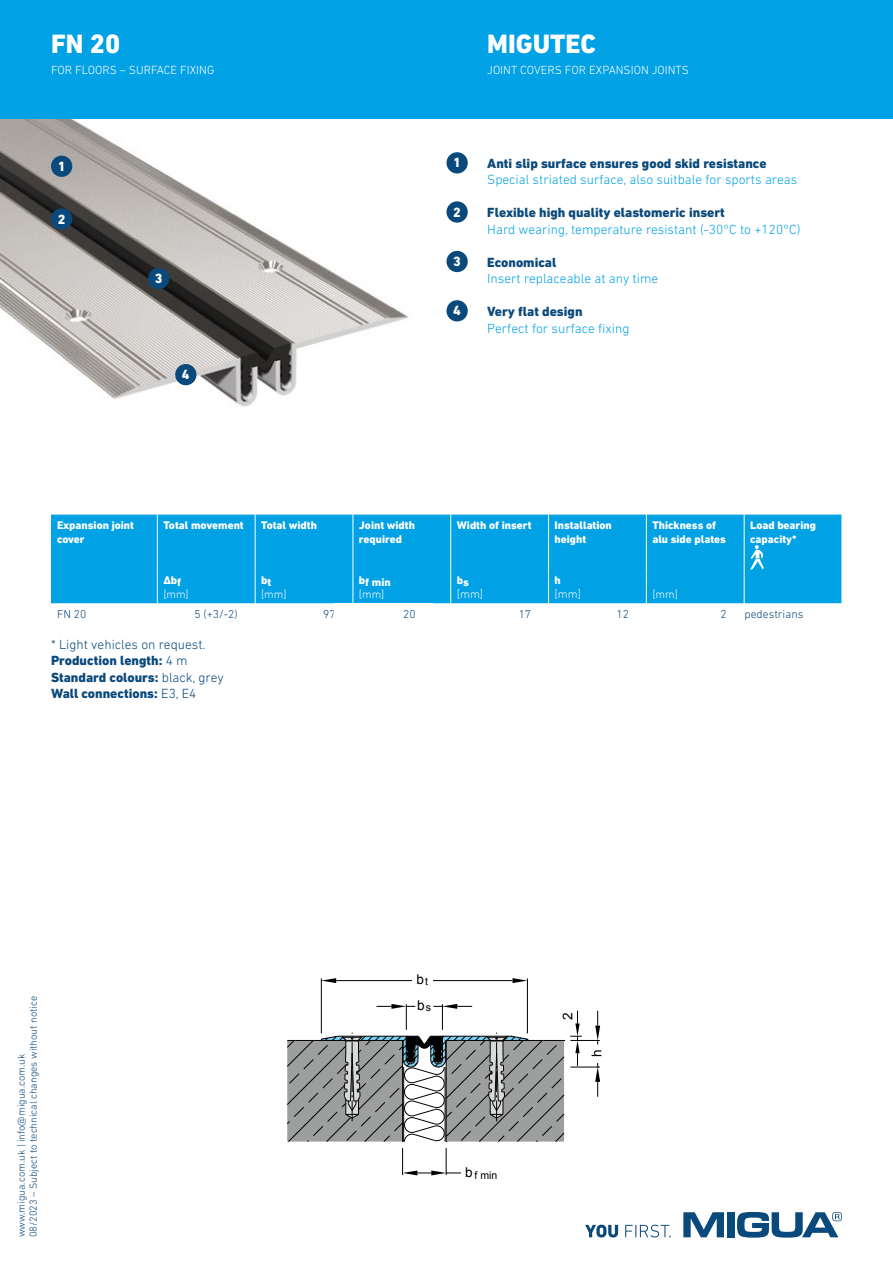
<style>
.page{position:relative;width:893px;height:1263px;background:#fff}
.page>*{position:absolute;margin:0;border:0;box-sizing:border-box;transform-origin:0 0}
.t1{font:800 27px "DIN Next LT Pro";color:#fff}
.t2{font:800 13.65px "DIN Next LT Pro";color:#fff}
.t3{font:800 13.5px/16.5px "DIN Next LT Pro";color:#0a497b}
.t4{font:300 13.5px "DIN Next LT Pro";color:#00a1e5}
.t5{font:13.5px/25.7px "Arial";color:#000}
.t6{font:300 12px "DIN Next LT Pro";color:#fff}
.t7{font:300 11.7px "DIN Next LT Pro";color:#0a497b}
.t8{font:300 11.7px "DIN Next LT Pro";color:#fff}
.t9{font:800 11.25px/13.5px "DIN Next LT Pro";color:#fff}
.t10{font:300 11.25px "DIN Next LT Pro";color:#fff}
.t11{font:300 10.5px/12px "DIN Next LT Pro";color:#0a497b}
.t12{font:10.5px "Arial";color:#000}
.s1{font-weight:300}
.s2{font-size:13.5px}
</style>
<div class="page">
<svg style="left:683px;top:1212px;width:41px;height:25px"></svg>
<div style="left:727px;top:1212px;width:8px;height:25px;background:#0a497b"></div>
<svg style="left:737px;top:1212px;width:105px;height:25px"></svg>
<svg style="left:585px;top:1224px;width:86px;height:13px"></svg>
<img style="left:0;top:119px;width:408px;height:288px">
<hr style="left:527px;top:978px;width:1px;height:55px;background:#000">
<hr style="left:321px;top:978px;width:1px;height:55px;background:#000">
<hr style="left:433px;top:980px;width:79px;height:1px;background:#000">
<hr style="left:336px;top:980px;width:76px;height:1px;background:#000">
<svg style="left:512px;top:978px;width:15px;height:5px"></svg>
<svg style="left:321px;top:978px;width:15px;height:5px"></svg>
<hr style="left:570px;top:1040px;width:30px;height:1px;background:#000">
<hr style="left:570px;top:1067px;width:30px;height:1px;background:#000">
<svg style="left:595px;top:1011px;width:5px;height:33px"></svg>
<svg style="left:595px;top:1063px;width:5px;height:34px"></svg>
<svg style="left:402px;top:1148px;width:59px;height:27px"></svg>
<svg style="left:287px;top:1004px;width:295px;height:138px"></svg>
<div style="left:0;top:0;width:893px;height:119px;background:#00a1e5"></div>
<div style="left:51px;top:156px;width:21px;height:21px;background:#0a497b;border-radius:50%"></div>
<div style="left:446px;top:152px;width:22px;height:21px;background:#0a497b;border-radius:50%"></div>
<div style="left:51px;top:208px;width:21px;height:22px;background:#0a497b;border-radius:50%"></div>
<div style="left:446px;top:201px;width:22px;height:22px;background:#0a497b;border-radius:50%"></div>
<div style="left:148px;top:268px;width:21px;height:21px;background:#0a497b;border-radius:50%"></div>
<div style="left:446px;top:251px;width:22px;height:21px;background:#0a497b;border-radius:50%"></div>
<div style="left:175px;top:364px;width:21px;height:21px;background:#0a497b;border-radius:50%"></div>
<div style="left:446px;top:300px;width:22px;height:21px;background:#0a497b;border-radius:50%"></div>
<div style="left:51px;top:515px;width:791px;height:60px;background:#00a1e5"></div>
<hr style="left:353px;top:515px;width:1px;height:60px;background:#fff">
<hr style="left:157px;top:515px;width:1px;height:60px;background:#fff">
<hr style="left:450px;top:515px;width:1px;height:60px;background:#fff">
<hr style="left:548px;top:515px;width:1px;height:60px;background:#fff">
<hr style="left:646px;top:515px;width:1px;height:60px;background:#fff">
<hr style="left:744px;top:515px;width:1px;height:60px;background:#fff">
<hr style="left:255px;top:515px;width:1px;height:60px;background:#fff">
<svg style="left:750px;top:545px;width:14px;height:24px"></svg>
<div style="left:51px;top:575px;width:791px;height:29px;background:#00a1e5"></div>
<h1 class="t1" style="left:51px;top:28px;width:71px">FN 20</h1>
<p class="t6" style="left:51px;top:63px;width:165px">FOR FLOORS – SURFACE FIXING</p>
<h1 class="t1" style="left:487px;top:28px;width:110px">MIGUTEC</h1>
<p class="t6" style="left:487px;top:63px;width:203px">JOINT COVERS FOR EXPANSION JOINTS</p>
<p class="t2" style="left:58px;top:158px;width:9px">1</p>
<p class="t2" style="left:453px;top:155px;width:9px">1</p>
<p class="t2" style="left:58px;top:211px;width:9px">2</p>
<p class="t2" style="left:155px;top:270px;width:9px">3</p>
<p class="t2" style="left:182px;top:366px;width:9px">4</p>
<p class="t2" style="left:453px;top:204px;width:9px">2</p>
<p class="t2" style="left:453px;top:253px;width:9px">3</p>
<p class="t2" style="left:453px;top:303px;width:9px">4</p>
<p class="t3" style="left:487px;top:155px;width:281px">Anti slip surface ensures good skid resistance</p>
<p class="t4" style="left:487px;top:172px;width:311px">Special striated surface, also suitbale for sports areas</p>
<p class="t3" style="left:487px;top:205px;width:239px">Flexible high quality elastomeric insert</p>
<p class="t4" style="left:487px;top:222px;width:315px">Hard wearing, temperature resistant (-30°C to +120°C)</p>
<p class="t3" style="left:487px;top:254px;width:71px">Economical</p>
<p class="t4" style="left:487px;top:271px;width:172px">Insert replaceable at any time</p>
<p class="t3" style="left:487px;top:303px;width:97px">Very flat design</p>
<p class="t4" style="left:487px;top:321px;width:144px">Perfect for surface fixing</p>
<p class="t9" style="left:57px;top:518px;width:78px">Expansion joint cover</p>
<p class="t9" style="left:163px;top:518px;width:82px">Total movement</p>
<p class="t9" style="left:261px;top:518px;width:57px">Total width</p>
<p class="t9" style="left:359px;top:518px;width:58px">Joint width required</p>
<p class="t9" style="left:457px;top:518px;width:76px">Width of insert</p>
<p class="t9" style="left:555px;top:518px;width:59px">Installation height</p>
<p class="t9" style="left:652px;top:518px;width:75px">Thickness of alu side plates</p>
<p class="t9" style="left:750px;top:518px;width:67px">Load bearing capacity*</p>
<p class="t9" style="left:163px;top:573px;width:19px">∆bf</p>
<p class="t10" style="left:163px;top:587px;width:27px">[mm]</p>
<p class="t9" style="left:261px;top:574px;width:12px">bt</p>
<p class="t10" style="left:261px;top:587px;width:27px">[mm]</p>
<p class="t9" style="left:359px;top:576px;width:33px">bf min</p>
<p class="t10" style="left:359px;top:587px;width:27px">[mm]</p>
<p class="t9" style="left:457px;top:574px;width:14px">bs</p>
<p class="t8" style="left:457px;top:587px;width:28px">[mm]</p>
<p class="t9" style="left:555px;top:573px;width:8px">h</p>
<p class="t8" style="left:555px;top:587px;width:28px">[mm]</p>
<p class="t10" style="left:652px;top:587px;width:27px">[mm]</p>
<p class="t7" style="left:57px;top:607px;width:31px">FN 20</p>
<p class="t7" style="left:194px;top:607px;width:45px">5 (+3/-2)</p>
<p class="t7" style="left:323px;top:607px;width:14px">97</p>
<p class="t7" style="left:403px;top:607px;width:14px">20</p>
<p class="t7" style="left:519px;top:607px;width:14px">17</p>
<p class="t7" style="left:616px;top:607px;width:14px">12</p>
<p class="t7" style="left:720px;top:607px;width:8px">2</p>
<p class="t7" style="left:744px;top:607px;width:60px">pedestrians</p>
<p class="t3" style="left:51px;top:636px;width:174px"><span class="s1">* Light vehicles on request.<br></span>Production length: <span class="s1">4 m<br></span>Standard colours: <span class="s1">black, grey<br></span>Wall connections: <span class="s1">E3, E4</span></p>
<p class="t11" style="left:15px;top:1237px;width:243px;rotate:-90deg">www.migua.com.uk | info@migua.com.uk<br>08/2023 – Subject to technical changes without notice</p>
<p class="t5" style="left:417px;top:966px;width:16px">b<sub>t </sub>b<sub>s</sub></p>
<p class="t12" style="left:465px;top:1168px;width:34px"><span class="s2">b</span> f min</p>
<p class="t5" style="left:555px;top:1020px;width:9px;rotate:-90deg">2</p>
<p class="t5" style="left:584px;top:1057px;width:9px;rotate:-90deg">h</p>
</div>
